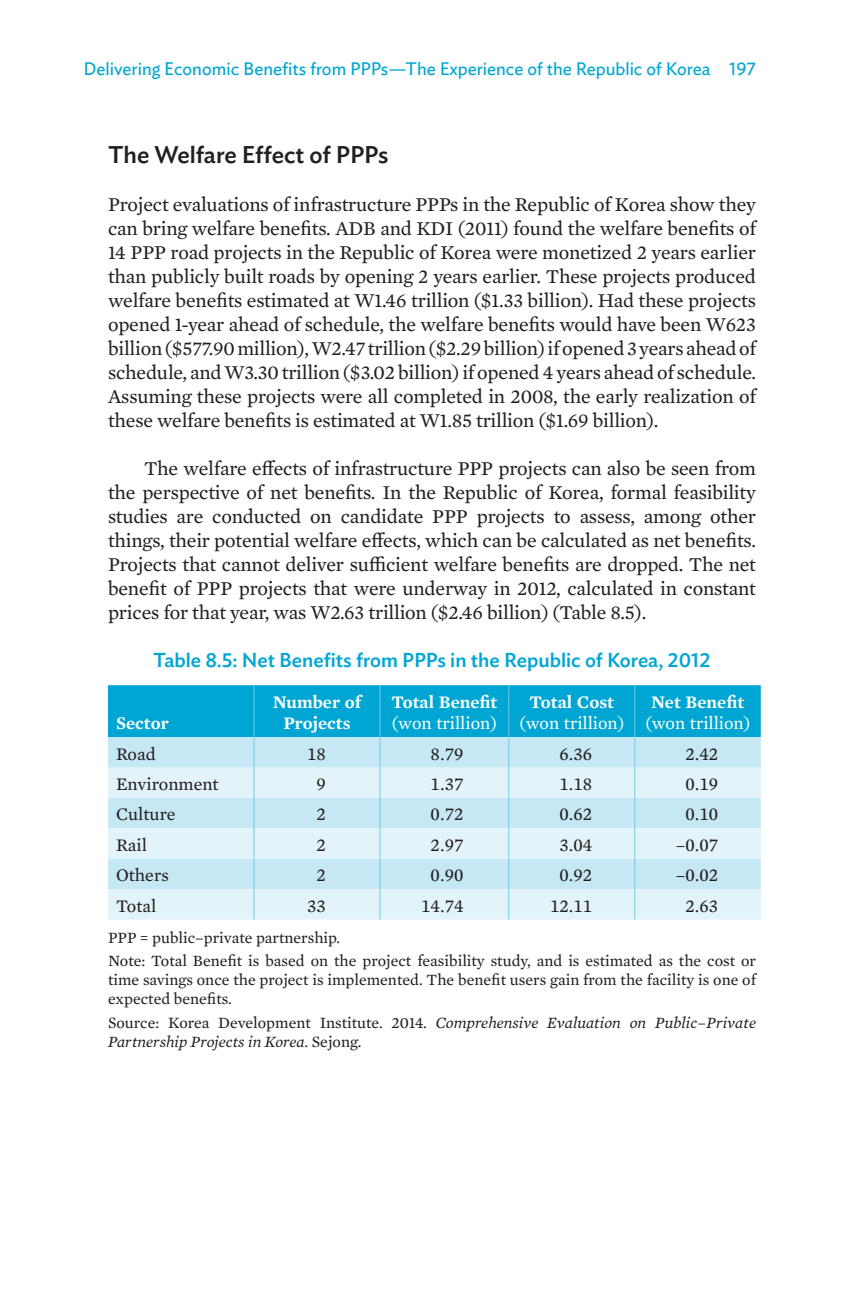
<style>
.page{position:relative;width:864px;height:1296px;background:#fff}
.page>*{position:absolute;margin:0;border:0;box-sizing:border-box;transform-origin:0 0}
.t1{font:500 24px "Ideal Sans";color:#231f20}
.t2{font:20px/24px "Mercury Text G2";letter-spacing:-.01em;color:#231f20;text-align:justify}
.t3{font:500 20px "Ideal Sans";color:#00a6d3}
.t4{font:18px "Mercury Text G2";color:#231f20}
.t5{font:18px "Ideal Sans";color:#00a6d3}
.t6{font:600 18px/21.6px "Mercury Text G2";color:#fff;text-align:center}
.t7{font:18px "Mercury Text G2";color:#fff}
.t8{font:16px/23.2px "Mercury Text G2";color:#231f20}
.t9{font:italic 16px/19.2px "Mercury Text G2";color:#231f20}
.s1{font-style:normal}
</style>
<div class="page">
<div style="left:108px;top:685px;width:653px;height:52px;background:#00a6d3"></div>
<div style="left:108px;top:737px;width:653px;height:31px;background:#c6e8f4"></div>
<svg style="left:108px;top:768px;width:653px;height:152px;background:#d6eef6"></svg>
<hr style="left:254px;top:685px;width:1px;height:52px;background:#70cbe7">
<hr style="left:380px;top:685px;width:1px;height:52px;background:#70cbe7">
<hr style="left:508px;top:685px;width:1px;height:52px;background:#70cbe7">
<hr style="left:634px;top:685px;width:1px;height:52px;background:#70cbe7">
<hr style="left:254px;top:737px;width:1px;height:31px;background:#70cbe7">
<hr style="left:380px;top:737px;width:1px;height:31px;background:#70cbe7">
<hr style="left:508px;top:737px;width:1px;height:31px;background:#70cbe7">
<hr style="left:634px;top:737px;width:1px;height:31px;background:#70cbe7">
<hr style="left:254px;top:768px;width:1px;height:30px;background:#70cbe7">
<hr style="left:380px;top:768px;width:1px;height:30px;background:#70cbe7">
<hr style="left:508px;top:768px;width:1px;height:30px;background:#70cbe7">
<hr style="left:634px;top:768px;width:1px;height:30px;background:#70cbe7">
<hr style="left:254px;top:798px;width:1px;height:30px;background:#70cbe7">
<hr style="left:380px;top:798px;width:1px;height:30px;background:#70cbe7">
<hr style="left:508px;top:798px;width:1px;height:30px;background:#70cbe7">
<hr style="left:634px;top:798px;width:1px;height:30px;background:#70cbe7">
<hr style="left:254px;top:828px;width:1px;height:31px;background:#70cbe7">
<hr style="left:380px;top:828px;width:1px;height:31px;background:#70cbe7">
<hr style="left:508px;top:828px;width:1px;height:31px;background:#70cbe7">
<hr style="left:634px;top:828px;width:1px;height:31px;background:#70cbe7">
<hr style="left:254px;top:859px;width:1px;height:30px;background:#70cbe7">
<hr style="left:380px;top:859px;width:1px;height:30px;background:#70cbe7">
<hr style="left:508px;top:859px;width:1px;height:30px;background:#70cbe7">
<hr style="left:634px;top:859px;width:1px;height:30px;background:#70cbe7">
<hr style="left:254px;top:889px;width:1px;height:31px;background:#70cbe7">
<hr style="left:380px;top:889px;width:1px;height:31px;background:#70cbe7">
<hr style="left:508px;top:889px;width:1px;height:31px;background:#70cbe7">
<hr style="left:634px;top:889px;width:1px;height:31px;background:#70cbe7">
<p class="t5" style="left:84px;top:55px;width:674px">Delivering Economic Benefits from PPPs—The Experience of the Republic of Korea 197</p>
<p class="t1" style="left:108px;top:136px;width:282px">The Welfare Effect of PPPs</p>
<p class="t2" style="left:108px;top:192px;width:650px">Project evaluations of infrastructure PPPs in the Republic of Korea show they can bring welfare benefits. ADB and KDI (2011) found the welfare benefits of 14 PPP road projects in the Republic of Korea were monetized 2 years earlier than publicly built roads by opening 2 years earlier. These projects produced welfare benefits estimated at W1.46 trillion ($1.33 billion). Had these projects opened 1-year ahead of schedule, the welfare benefits would have been W623 billion ($577.90 million), W2.47 trillion ($2.29 billion) if opened 3 years ahead of schedule, and W3.30 trillion ($3.02 billion) if opened 4 years ahead of schedule.<br>Assuming these projects were all completed in 2008, the early realization of these welfare benefits is estimated at W1.85 trillion ($1.69 billion).</p>
<p class="t2" style="left:108px;top:456px;width:650px;text-indent:36px">The welfare effects of infrastructure PPP projects can also be seen from the perspective of net benefits. In the Republic of Korea, formal feasibility studies are conducted on candidate PPP projects to assess, among other things, their potential welfare effects, which can be calculated as net benefits.<br>Projects that cannot deliver sufficient welfare benefits are dropped. The net benefit of PPP projects that were underway in 2012, calculated in constant prices for that year, was W2.63 trillion ($2.46 billion) (Table 8.5).</p>
<p class="t3" style="left:153px;top:645px;width:559px">Table 8.5: Net Benefits from PPPs in the Republic of Korea, 2012</p>
<p class="t6" style="left:116px;top:712px;width:54px">Sector</p>
<p class="t6" style="left:273px;top:690px;width:90px">Number of<br>Projects</p>
<p class="t6" style="left:391px;top:690px;width:108px">Total Benefit</p>
<p class="t7" style="left:392px;top:710px;width:106px">(won trillion)</p>
<p class="t6" style="left:530px;top:690px;width:86px">Total Cost</p>
<p class="t7" style="left:519px;top:710px;width:106px">(won trillion)</p>
<p class="t6" style="left:651px;top:690px;width:94px">Net Benefit</p>
<p class="t7" style="left:645px;top:710px;width:106px">(won trillion)</p>
<p class="t4" style="left:116px;top:741px;width:41px">Road</p>
<p class="t4" style="left:307px;top:741px;width:20px">18</p>
<p class="t4" style="left:431px;top:741px;width:34px">8.79</p>
<p class="t4" style="left:559px;top:741px;width:34px">6.36</p>
<p class="t4" style="left:685px;top:741px;width:34px">2.42</p>
<p class="t4" style="left:116px;top:771px;width:104px">Environment</p>
<p class="t4" style="left:317px;top:771px;width:11px">9</p>
<p class="t4" style="left:431px;top:771px;width:34px">1.37</p>
<p class="t4" style="left:559px;top:771px;width:34px">1.18</p>
<p class="t4" style="left:685px;top:771px;width:34px">0.19</p>
<p class="t4" style="left:116px;top:801px;width:61px">Culture</p>
<p class="t4" style="left:317px;top:801px;width:11px">2</p>
<p class="t4" style="left:431px;top:801px;width:34px">0.72</p>
<p class="t4" style="left:559px;top:801px;width:34px">0.62</p>
<p class="t4" style="left:685px;top:801px;width:34px">0.10</p>
<p class="t4" style="left:116px;top:832px;width:32px">Rail</p>
<p class="t4" style="left:317px;top:832px;width:11px">2</p>
<p class="t4" style="left:431px;top:832px;width:34px">2.97</p>
<p class="t4" style="left:559px;top:832px;width:34px">3.04</p>
<p class="t4" style="left:676px;top:832px;width:44px">–0.07</p>
<p class="t4" style="left:116px;top:862px;width:54px">Others</p>
<p class="t4" style="left:317px;top:862px;width:11px">2</p>
<p class="t4" style="left:431px;top:862px;width:34px">0.90</p>
<p class="t4" style="left:559px;top:862px;width:34px">0.92</p>
<p class="t4" style="left:676px;top:862px;width:44px">–0.02</p>
<p class="t4" style="left:116px;top:893px;width:42px">Total</p>
<p class="t4" style="left:307px;top:893px;width:20px">33</p>
<p class="t4" style="left:421px;top:893px;width:44px">14.74</p>
<p class="t4" style="left:550px;top:893px;width:44px">12.11</p>
<p class="t4" style="left:685px;top:893px;width:34px">2.63</p>
<p class="t8" style="left:108px;top:925px;width:649px">PPP = public–private partnership.<br>Note: Total Benefit is based on the project feasibility study, and is estimated as the cost or</p>
<p class="t8" style="left:108px;top:969px;width:650px;line-height:19.2px">time savings once the project is implemented. The benefit users gain from the facility is one of expected benefits.</p>
<p class="t9" style="left:108px;top:1012px;width:650px"><span class="s1">Source: Korea Development Institute. 2014.</span> Comprehensive Evaluation on Public–Private<br>Partnership Projects in Korea<span class="s1">. Sejong.</span></p>
</div>
